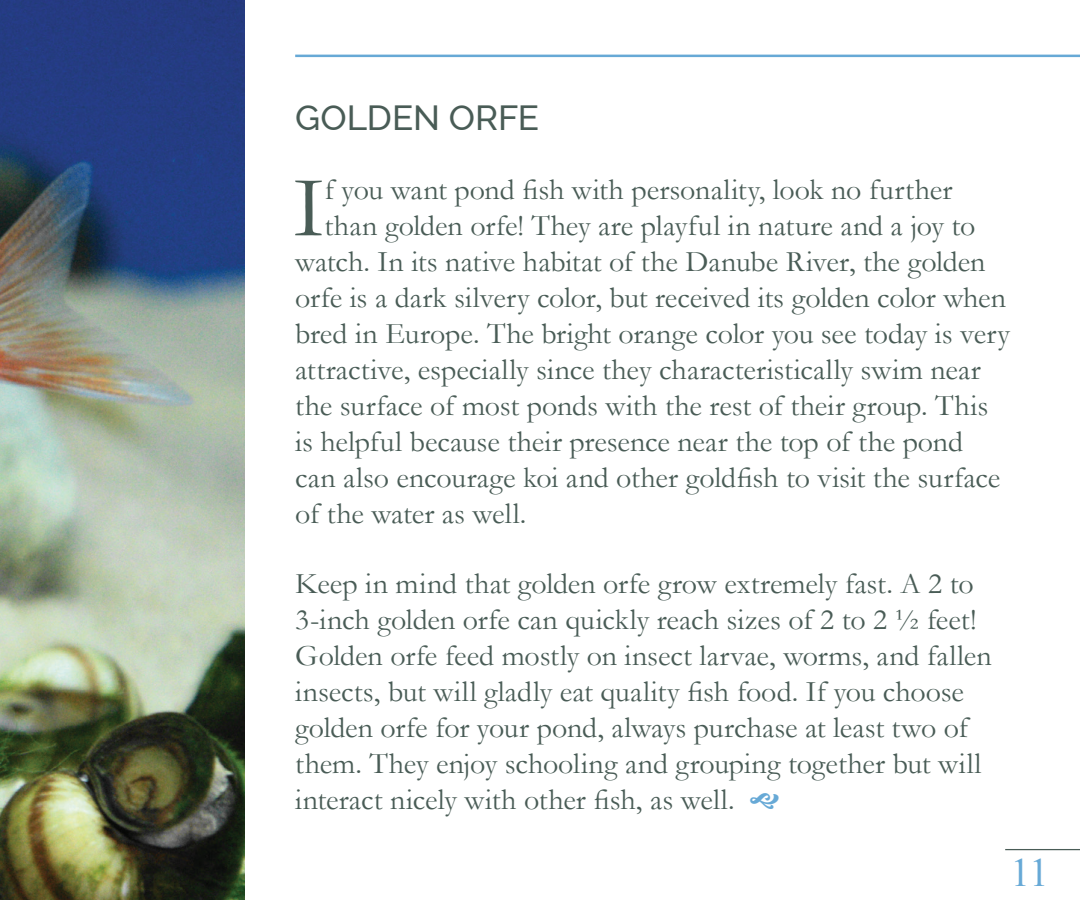
<style>
.page{position:relative;width:1080px;height:900px;background:#fff}
.page>*{position:absolute;margin:0;border:0;box-sizing:border-box;transform-origin:0 0}
.t1{font:87.75px "Garamond";color:#495c56}
.t2{font:40px "Times New Roman";color:#67a9d6}
.t3{font:500 35px "Raleway";color:#495c56}
.t4{font:30px/36px "Garamond";color:#495c56}
</style>
<div class="page">
<hr style="left:1005px;top:849px;width:75px;height:1px;background:#495c56">
<hr style="left:295px;top:55px;width:785px;height:2px;background:#67a9d6">
<img style="left:0;top:0;width:245px;height:900px">
<p class="t3" style="left:295px;top:97px;width:246px">GOLDEN ORFE</p>
<h1 class="t1" style="left:293px;top:149px;width:33px">I</h1>
<p class="t4" style="left:324px;top:171px;width:629px">f you want pond fish with personality, look no further</p>
<p class="t4" style="left:324px;top:207px;width:653px">than golden orfe! They are playful in nature and a joy to</p>
<p class="t4" style="left:295px;top:243px;width:692px">watch. In its native habitat of the Danube River, the golden</p>
<p class="t4" style="left:295px;top:279px;width:712px">orfe is a dark silvery color, but received its golden color when</p>
<p class="t4" style="left:295px;top:315px;width:716px">bred in Europe. The bright orange color you see today is very</p>
<p class="t4" style="left:295px;top:351px;width:687px">attractive, especially since they characteristically swim near</p>
<p class="t4" style="left:295px;top:387px;width:695px">the surface of most ponds with the rest of their group. This</p>
<p class="t4" style="left:295px;top:423px;width:669px">is helpful because their presence near the top of the pond</p>
<p class="t4" style="left:295px;top:459px;width:707px">can also encourage koi and other goldfish to visit the surface</p>
<p class="t4" style="left:295px;top:495px;width:233px">of the water as well.</p>
<p class="t4" style="left:295px;top:565px;width:698px">Keep in mind that golden orfe grow extremely fast. A 2 to 3-inch golden orfe can quickly reach sizes of 2 to 2 ½ feet!<br>Golden orfe feed mostly on insect larvae, worms, and fallen insects, but will gladly eat quality fish food. If you choose golden orfe for your pond, always purchase at least two of them. They enjoy schooling and grouping together but will interact nicely with other fish, as well.</p>
<h2 class="t2" style="left:1011px;top:846px;width:40px">11</h2>
</div>
